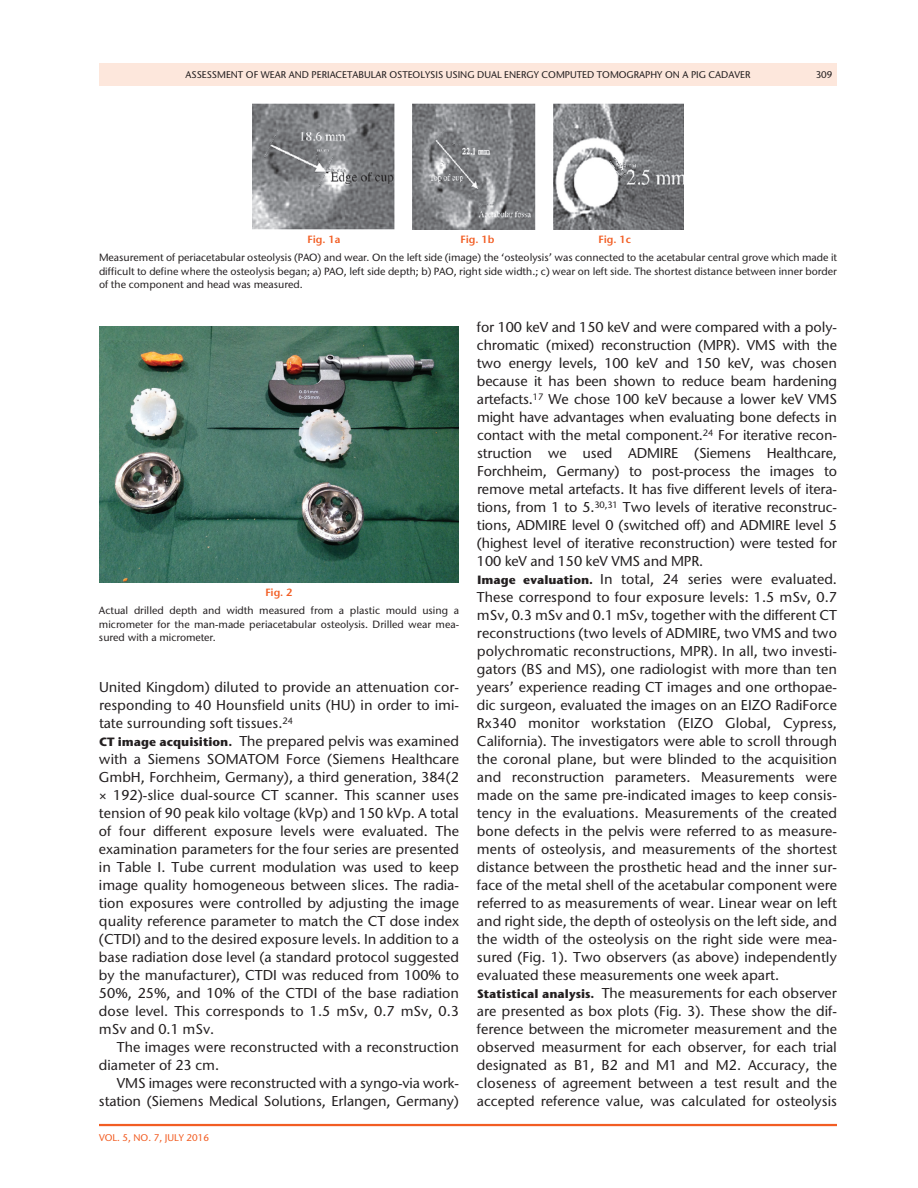
<style>
.page{position:relative;width:918px;height:1188px;background:#fff}
.page>*{position:absolute;margin:0;border:0;box-sizing:border-box;transform-origin:0 0}
.t1{font:500 14.25px/18px "Stone Sans ITC Pro";color:#231f20}
.t2{font:500 10.5px/13.5px "Stone Sans ITC Pro";color:#231f20;text-align:justify}
.t3{font:600 10.5px "Stone Sans ITC Pro";color:#f25d23}
.t4{font:500 9.75px "Stone Sans ITC Pro";color:#231f20}
.t5{font:500 9.75px "Stone Sans ITC Pro";color:#f25d23}
.s1{font-weight:700;font-size:12px}
</style>
<div class="page">
<div style="left:99px;top:63px;width:738px;height:23px;background:#fde7dc"></div>
<hr style="left:99px;top:1124px;width:738px;height:2px;background:#f25d23">
<img style="left:99px;top:326px;width:360px;height:257px">
<img style="left:252px;top:104px;width:143px;height:126px">
<img style="left:413px;top:104px;width:122px;height:126px">
<img style="left:553px;top:104px;width:131px;height:126px">
<p class="t4" style="left:186px;top:68px;width:566px">Assessment of wear and periacetabular osteolysis using dual energy computed tomography on a pig cadaver</p>
<p class="t4" style="left:816px;top:68px;width:18px">309</p>
<p class="t3" style="left:308px;top:233px;width:35px">Fig. 1a</p>
<p class="t3" style="left:460px;top:233px;width:36px">Fig. 1b</p>
<p class="t3" style="left:598px;top:233px;width:34px">Fig. 1c</p>
<p class="t2" style="left:99px;top:251px;width:740px">Measurement of periacetabular osteolysis (PAO) and wear. On the left side (image) the ‘osteolysis’ was connected to the acetabular central grove which made it difficult to define where the osteolysis began; a) PAO, left side depth; b) PAO, right side width.; c) wear on left side. The shortest distance between inner border of the component and head was measured.</p>
<p class="t3" style="left:265px;top:586px;width:29px">Fig. 2</p>
<p class="t2" style="left:99px;top:604px;width:362px">Actual drilled depth and width measured from a plastic mould using a micrometer for the man-made periacetabular osteolysis. Drilled wear mea&shy;sured with a micrometer.</p>
<p class="t1" style="left:99px;top:678px;width:362px">United Kingdom) diluted to provide an attenuation cor&shy;responding to 40 Hounsfield units (HU) in order to imi&shy;tate surrounding soft tissues.<sup>24<br></sup><span class="s1">CT image acquisition.</span> The prepared pelvis was examined with a Siemens SOMATOM Force (Siemens Healthcare GmbH, Forchheim, Germany), a third generation, 384(2 × 192)-slice dual-source CT scanner. This scanner uses tension of 90 peak kilo voltage (kVp) and 150 kVp. A total of four different exposure levels were evaluated. The examination parameters for the four series are presented in Table I. Tube current modulation was used to keep image quality homogeneous between slices. The radia&shy;tion exposures were controlled by adjusting the image quality reference parameter to match the CT dose index (CTDI) and to the desired exposure levels. In addition to a base radiation dose level (a standard protocol suggested by the manufacturer), CTDI was reduced from 100% to 50%, 25%, and 10% of the CTDI of the base radiation dose level. This corresponds to 1.5 mSv, 0.7 mSv, 0.3 mSv and 0.1 mSv.</p>
<p class="t1" style="left:99px;top:1038px;width:361px;text-indent:18px">The images were reconstructed with a reconstruction diameter of 23 cm.</p>
<p class="t1" style="left:99px;top:1074px;width:362px;text-align:right">VMS images were reconstructed with a syngo-via work&shy;station (Siemens Medical Solutions, Erlangen, Germany)</p>
<p class="t5" style="left:99px;top:1132px;width:111px">vol. 5, No. 7, July 2016</p>
<p class="t1" style="left:477px;top:318px;width:362px">for 100 keV and 150 keV and were compared with a poly&shy;chromatic (mixed) reconstruction (MPR). VMS with the two energy levels, 100 keV and 150 keV, was chosen because it has been shown to reduce beam hardening artefacts.<sup>17</sup> We chose 100 keV because a lower keV VMS might have advantages when evaluating bone defects in contact with the metal component.<sup>24</sup> For iterative recon&shy;struction we used ADMIRE (Siemens Healthcare, Forchheim, Germany) to post-process the images to remove metal artefacts. It has five different levels of itera&shy;tions, from 1 to 5.<sup>30,31</sup> Two levels of iterative reconstruc&shy;tions, ADMIRE level 0 (switched off) and ADMIRE level 5 (highest level of iterative reconstruction) were tested for 100 keV and 150 keV VMS and MPR.<br><span class="s1">Image evaluation.</span> In total, 24 series were evaluated.<br>These correspond to four exposure levels: 1.5 mSv, 0.7 mSv, 0.3 mSv and 0.1 mSv, together with the different CT reconstructions (two levels of ADMIRE, two VMS and two polychromatic reconstructions, MPR). In all, two investi&shy;gators (BS and MS), one radiologist with more than ten years’ experience reading CT images and one orthopae&shy;dic surgeon, evaluated the images on an EIZO RadiForce Rx340 monitor workstation (EIZO Global, Cypress, California). The investigators were able to scroll through the coronal plane, but were blinded to the acquisition and reconstruction parameters. Measurements were made on the same pre-indicated images to keep consis&shy;tency in the evaluations. Measurements of the created bone defects in the pelvis were referred to as measure&shy;ments of osteolysis, and measurements of the shortest distance between the prosthetic head and the inner sur&shy;face of the metal shell of the acetabular component were referred to as measurements of wear. Linear wear on left and right side, the depth of osteolysis on the left side, and the width of the osteolysis on the right side were mea&shy;sured (Fig. 1). Two observers (as above) independently evaluated these measurements one week apart.<br><span class="s1">Statistical analysis.</span> The measurements for each observer are presented as box plots (Fig. 3). These show the dif&shy;ference between the micrometer measurement and the observed measurment for each observer, for each trial designated as B1, B2 and M1 and M2. Accuracy, the closeness of agreement between a test result and the accepted reference value, was calculated for osteolysis</p>
</div>
